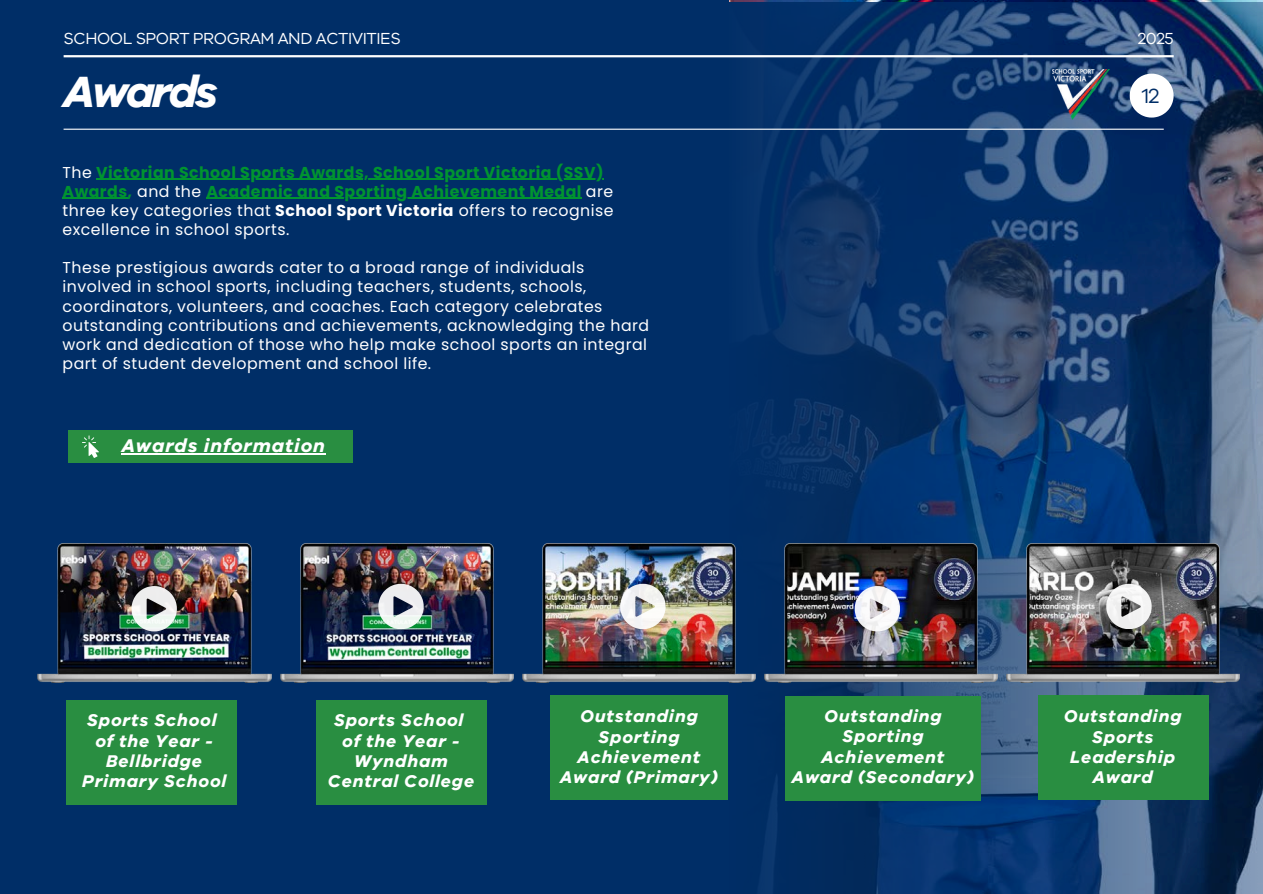
<style>
.page{position:relative;width:1263px;height:894px;background:#fff}
.page>*{position:absolute;margin:0;border:0;box-sizing:border-box;transform-origin:0 0}
.t1{font:italic 700 45.15px "VIC";letter-spacing:-.065em;color:#fff}
.t2{font:21.15px "VIC";color:#002e67}
.t3{font:italic 700 19.05px "VIC";letter-spacing:.05em;color:#fff}
.t4{font:italic 700 17.55px/20.2px "VIC";letter-spacing:.05em;color:#fff;text-align:center}
.t5{font:16.5px "VIC";letter-spacing:-.025em;color:#fff}
.t6{font:15.75px/19.2px "Poppins";letter-spacing:.03em;color:#fff}
.t7{font:700 15.75px "Poppins";letter-spacing:.03em;color:#009430}
.s1{font-weight:400;color:#fff}
.s2{font-weight:700}
</style>
<div class="page">
<div style="left:0;top:0;width:1263px;height:893px;background:#002e67"></div>
<svg style="left:725px;top:2px;width:538px;height:891px"></svg>
<hr style="left:64px;top:55px;width:1110px;height:2px;background:#fff">
<img style="left:1052px;top:69px;width:58px;height:51px">
<hr style="left:64px;top:129px;width:1100px;height:1px;background:#fff">
<img style="left:1006px;top:543px;width:234px;height:139px">
<img style="left:522px;top:543px;width:234px;height:139px">
<svg style="left:620px;top:583px;width:45px;height:45px;background:#cdccca"></svg>
<div style="left:68px;top:430px;width:285px;height:33px;background:#298e41"></div>
<img style="left:764px;top:543px;width:233px;height:139px">
<svg style="left:855px;top:586px;width:45px;height:45px;background:#c9cddb"></svg>
<hr style="left:122px;top:453px;width:204px;height:1px;background:#fff">
<svg style="left:1130px;top:74px;width:43px;height:43px;background:#d4dae3"></svg>
<svg style="left:82px;top:435px;width:17px;height:23px"></svg>
<img style="left:38px;top:543px;width:233px;height:139px">
<img style="left:280px;top:543px;width:233px;height:139px">
<hr style="left:96px;top:179px;width:508px;height:1px;background:#009430">
<hr style="left:63px;top:198px;width:65px;height:1px;background:#009430">
<hr style="left:206px;top:198px;width:376px;height:1px;background:#009430">
<div style="left:67px;top:700px;width:170px;height:104px;background:#298e41"></div>
<div style="left:550px;top:695px;width:178px;height:104px;background:#298e41"></div>
<div style="left:785px;top:696px;width:195px;height:104px;background:#298e41"></div>
<div style="left:1038px;top:695px;width:170px;height:104px;background:#298e41"></div>
<div style="left:316px;top:700px;width:170px;height:104px;background:#298e41"></div>
<svg style="left:378px;top:583px;width:45px;height:45px;background:#acb7b5"></svg>
<svg style="left:132px;top:586px;width:45px;height:45px;background:#adb6b1"></svg>
<svg style="left:1106px;top:583px;width:45px;height:45px;background:#c2c2c2"></svg>
<p class="t5" style="left:64px;top:28px;width:339px">SCHOOL SPORT PROGRAM AND ACTIVITIES</p>
<p class="t5" style="left:1138px;top:28px;width:37px">2025</p>
<p class="t1" style="left:64px;top:62px;width:156px">Awards</p>
<p class="t7" style="left:63px;top:161px;width:542px"><span class="s1">The</span> Victorian School Sports Awards, School Sport Victoria (SSV)</p>
<p class="t7" style="left:63px;top:180px;width:552px">Awards, <span class="s1">and the</span> Academic and Sporting Achievement Medal <span class="s1">are</span></p>
<p class="t6" style="left:63px;top:201px;width:553px">three key categories that <span class="s2">School Sport Victoria</span> offers to recognise excellence in school sports.</p>
<p class="t6" style="left:63px;top:258px;width:588px">These prestigious awards cater to a broad range of individuals involved in school sports, including teachers, students, schools, coordinators, volunteers, and coaches. Each category celebrates outstanding contributions and achievements, acknowledging the hard work and dedication of those who help make school sports an integral part of student development and school life.</p>
<p class="t3" style="left:122px;top:433px;width:205px">Awards information</p>
<h2 class="t2" style="left:1142px;top:81px;width:19px">12</h2>
<p class="t4" style="left:82px;top:710px;width:146px">Sports School of the Year -<br>Bellbridge<br>Primary School</p>
<h3 class="t4" style="left:328px;top:710px;width:148px">Sports School of the Year -<br>Wyndham<br>Central College</h3>
<p class="t4" style="left:560px;top:706px;width:159px">Outstanding<br>Sporting<br>Achievement<br>Award (Primary)</p>
<p class="t4" style="left:792px;top:706px;width:184px">Outstanding<br>Sporting<br>Achievement<br>Award (Secondary)</p>
<h2 class="t4" style="left:1064px;top:706px;width:119px">Outstanding<br>Sports<br>Leadership<br>Award</h2>
</div>
